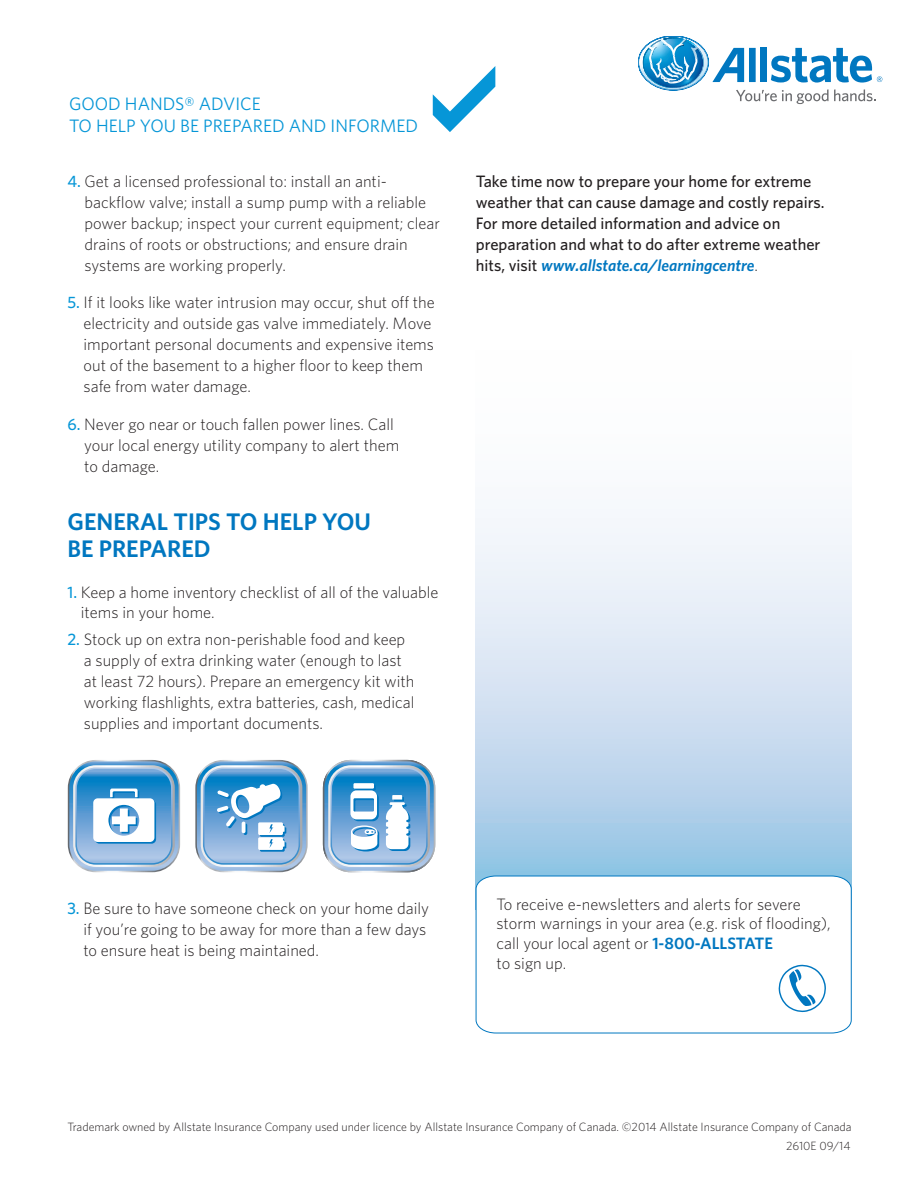
<style>
.page{position:relative;width:918px;height:1188px;background:#fff}
.page>*{position:absolute;margin:0;border:0;box-sizing:border-box;transform-origin:0 0}
.Paragraph_Style_2{font:600 24px/26.2px "Whitney";color:#0077c0}
.t1{font:18px/22.5px "Whitney";color:#0696d7}
.Paragraph_Style_1{font:300 16.5px/21px "Whitney";color:#231f20}
.Paragraph_Style_1-2{font:500 16.5px/21px "Whitney";color:#231f20}
.t2{font:300 12px "Whitney";color:#231f20}
.s1{font-weight:500;color:#0696d7}
.s2{font-weight:600;font-style:italic;color:#0077c0}
.s3{font-weight:300}
.s4{font-weight:600;color:#0077c0}
</style>
<div class="page">
<svg style="left:638px;top:36px;width:244px;height:68px"></svg>
<svg style="left:433px;top:66px;width:62px;height:66px"></svg>
<svg style="left:68px;top:760px;width:112px;height:112px"></svg>
<svg style="left:195px;top:760px;width:113px;height:112px"></svg>
<svg style="left:323px;top:760px;width:112px;height:112px"></svg>
<svg style="left:476px;top:518px;width:375px;height:358px"></svg>
<svg style="left:476px;top:876px;width:376px;height:157px"></svg>
<svg style="left:778px;top:965px;width:48px;height:47px"></svg>
<p class="t1" style="left:69px;top:92px;width:351px">GOOD HANDS® ADVICE<br>TO HELP YOU BE PREPARED AND INFORMED</p>
<p class="Paragraph_Style_1" style="left:85px;top:171px;width:357px;text-indent:-17px"><span class="s1">4.</span> Get a licensed professional to: install an anti&shy;backflow valve; install a sump pump with a reliable power backup; inspect your current equipment; clear drains of roots or obstructions; and ensure drain systems are working properly.</p>
<p class="Paragraph_Style_1" style="left:84px;top:292px;width:353px;text-indent:-16px"><span class="s1">5.</span> If it looks like water intrusion may occur, shut off the electricity and outside gas valve immediately. Move important personal documents and expensive items out of the basement to a higher floor to keep them safe from water damage.</p>
<p class="Paragraph_Style_1" style="left:84px;top:413px;width:317px;text-indent:-17px"><span class="s1">6.</span> Never go near or touch fallen power lines. Call your local energy utility company to alert them to damage.</p>
<p class="Paragraph_Style_2" style="left:68px;top:508px;width:305px">GENERAL TIPS TO HELP YOU<br>BE PREPARED</p>
<p class="Paragraph_Style_1" style="left:81px;top:582px;width:359px;line-height:19.8px;text-indent:-13px"><span class="s1">1.</span> Keep a home inventory checklist of all of the valuable items in your home.</p>
<p class="Paragraph_Style_1" style="left:84px;top:629px;width:332px;text-indent:-16px"><span class="s1">2.</span> Stock up on extra non-perishable food and keep a supply of extra drinking water (enough to last at least 72 hours). Prepare an emergency kit with working flashlights, extra batteries, cash, medical supplies and important documents.</p>
<p class="Paragraph_Style_1-2" style="left:476px;top:171px;width:350px">Take time now to prepare your home for extreme weather that can cause damage and costly repairs.<br>For more detailed information and advice on preparation and what to do after extreme weather hits, visit <span class="s2">www.allstate.ca/learningcentre</span><span class="s3">.</span></p>
<p class="Paragraph_Style_1" style="left:83px;top:897px;width:347px;text-indent:-16px"><span class="s1">3.</span> Be sure to have someone check on your home daily if you’re going to be away for more than a few days to ensure heat is being maintained.</p>
<p class="Paragraph_Style_1" style="left:496px;top:894px;width:336px;line-height:19.8px">To receive e-newsletters and alerts for severe storm warnings in your area (e.g. risk of flooding), call your local agent or <span class="s4">1-800-ALLSTATE<br></span>to sign up.</p>
<p class="t2" style="left:68px;top:1120px;width:786px">Trademark owned by Allstate Insurance Company used under licence by Allstate Insurance Company of Canada. ©2014 Allstate Insurance Company of Canada</p>
<p class="t2" style="left:786px;top:1139px;width:66px">2610E 09/14</p>
</div>
